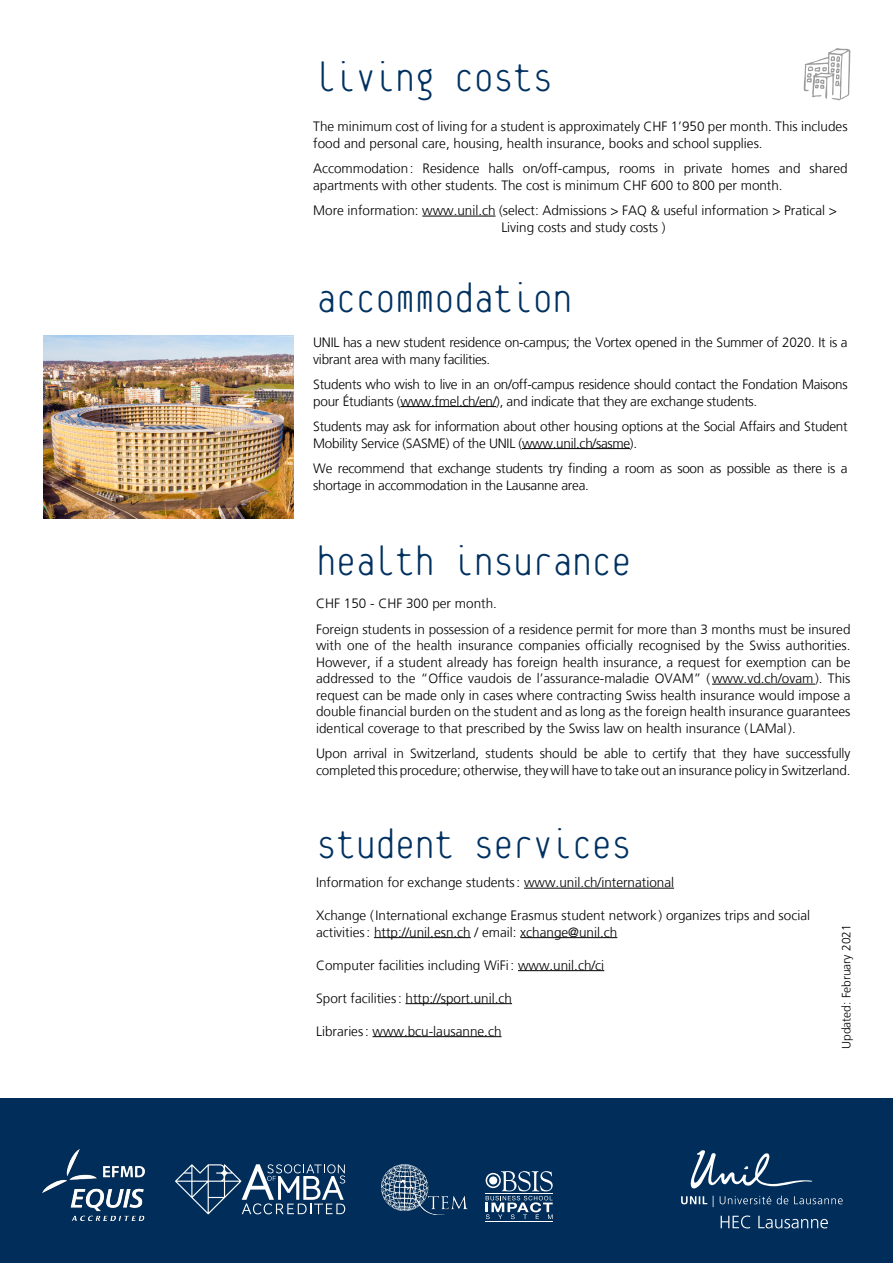
<style>
.page{position:relative;width:893px;height:1263px;background:#fff}
.page>*{position:absolute;margin:0;border:0;box-sizing:border-box;transform-origin:0 0}
.t1{font:100 45px "Platelet";letter-spacing:-.025em;color:#003160}
.t2{font:300 13.5px/16.5px "Frutiger LT Std";color:#000}
.t3{font:300 13.5px/16.5px "Frutiger LT Std";letter-spacing:-.02em;color:#000}
.t4{font:300 12px "Frutiger LT Std";color:#000}
</style>
<div class="page">
<hr style="left:712px;top:684px;width:103px;height:1px;background:#000">
<hr style="left:422px;top:216px;width:73px;height:1px;background:#000">
<hr style="left:400px;top:406px;width:96px;height:1px;background:#000">
<hr style="left:522px;top:448px;width:108px;height:1px;background:#000">
<svg style="left:803px;top:48px;width:47px;height:53px"></svg>
<hr style="left:524px;top:888px;width:150px;height:1px;background:#000">
<hr style="left:374px;top:937px;width:97px;height:1px;background:#000">
<hr style="left:520px;top:937px;width:97px;height:1px;background:#000">
<hr style="left:518px;top:970px;width:86px;height:1px;background:#000">
<hr style="left:405px;top:1003px;width:107px;height:1px;background:#000">
<hr style="left:372px;top:1036px;width:130px;height:1px;background:#000">
<div style="left:0;top:1099px;width:893px;height:164px;background:#002d59"></div>
<svg style="left:681px;top:1150px;width:162px;height:78px"></svg>
<svg style="left:175px;top:1164px;width:170px;height:50px"></svg>
<img style="left:43px;top:1149px;width:102px;height:71px">
<img style="left:382px;top:1164px;width:85px;height:50px">
<hr style="left:486px;top:1221px;width:67px;height:1px;background:#fff">
<svg style="left:486px;top:1171px;width:67px;height:48px"></svg>
<img style="left:44px;top:335px;width:249px;height:184px">
<h1 class="t1" style="left:316px;top:60px;width:239px">living costs</h1>
<p class="t2" style="left:313px;top:118px;width:536px">The minimum cost of living for a student is approximately CHF 1’950 per month. This includes food and personal care, housing, health insurance, books and school supplies.</p>
<p class="t2" style="left:313px;top:160px;width:536px">Accommodation: Residence halls on/off-campus, rooms in private homes and shared apartments with other students. The cost is minimum CHF 600 to 800 per month.</p>
<p class="t2" style="left:501px;top:202px;width:337px;text-indent:-188px">More information: www.unil.ch (select: Admissions &gt; FAQ &amp; useful information &gt; Pratical &gt;<br>Living costs and study costs )</p>
<h1 class="t1" style="left:316px;top:281px;width:258px">accommodation</h1>
<p class="t3" style="left:313px;top:334px;width:536px">UNIL has a new student residence on-campus; the Vortex opened in the Summer of 2020. It is a vibrant area with many facilities.</p>
<p class="t3" style="left:313px;top:376px;width:536px">Students who wish to live in an on/off-campus residence should contact the Fondation Maisons pour Étudiants (www.fmel.ch/en/), and indicate that they are exchange students.</p>
<p class="t3" style="left:313px;top:418px;width:536px">Students may ask for information about other housing options at the Social Affairs and Student<br>Mobility Service (SASME) of the UNIL (www.unil.ch/sasme).</p>
<p class="t3" style="left:313px;top:460px;width:536px">We recommend that exchange students try finding a room as soon as possible as there is a shortage in accommodation in the Lausanne area.</p>
<h1 class="t1" style="left:316px;top:544px;width:317px">health insurance</h1>
<p class="t2" style="left:316px;top:591px;width:536px;line-height:25.5px">CHF 150 - CHF 300 per month.<br>Foreign students in possession of a residence permit for more than 3 months must be insured</p>
<p class="t2" style="left:316px;top:637px;width:536px;text-align:justify">with one of the health insurance companies officially recognised by the Swiss authorities.<br>However, if a student already has foreign health insurance, a request for exemption can be addressed to the “Office vaudois de l’assurance-maladie OVAM” (www.vd.ch/ovam). This request can be made only in cases where contracting Swiss health insurance would impose a double financial burden on the student and as long as the foreign health insurance guarantees identical coverage to that prescribed by the Swiss law on health insurance ( LAMal).</p>
<p class="t2" style="left:316px;top:745px;width:536px">Upon arrival in Switzerland, students should be able to certify that they have successfully completed this procedure; otherwise, they will have to take out an insurance policy in Switzerland.</p>
<h1 class="t1" style="left:316px;top:827px;width:317px">student services</h1>
<p class="t2" style="left:316px;top:874px;width:359px">Information for exchange students: www.unil.ch/international</p>
<p class="t2" style="left:316px;top:907px;width:495px">Xchange (International exchange Erasmus student network) organizes trips and social activities: http://unil.esn.ch / email: xchange@unil.ch</p>
<p class="t2" style="left:316px;top:957px;width:290px">Computer facilities including WiFi: www.unil.ch/ci</p>
<p class="t2" style="left:316px;top:990px;width:197px">Sport facilities: http://sport.unil.ch</p>
<p class="t2" style="left:316px;top:1023px;width:187px">Libraries: www.bcu-lausanne.ch</p>
<p class="t4" style="left:839px;top:1049px;width:126px;rotate:-90deg">Updated: February 2021</p>
</div>
